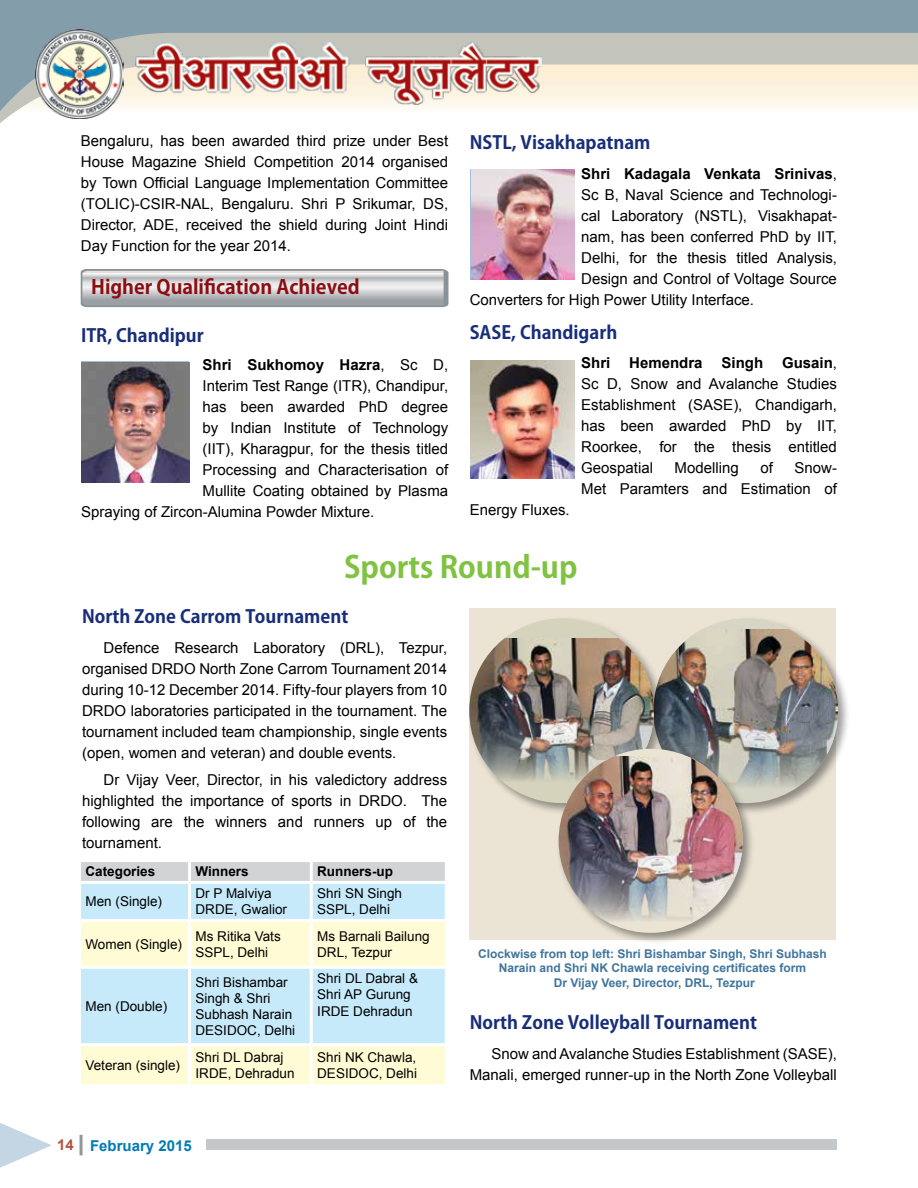
<style>
.page{position:relative;width:918px;height:1188px;background:#fff}
.page>*{position:absolute;margin:0;border:0;box-sizing:border-box;transform-origin:0 0}
.t1{font:700 30px "Koz Go Pro";color:#80c342}
.t2{font:700 19.5px "Koz Go Pro";color:#8b0f12}
.t3{font:700 18px "Koz Go Pro";color:#182e7a}
.t4{font:15px/21px "Arial";color:#000;text-align:justify}
.t5{font:700 15px "Arial";color:#000}
.t6{font:700 15px "Arial";color:#007bb3}
.t7{font:13.5px/16.2px "Arial";color:#000}
.t8{font:700 13.5px "Arial";color:#000}
.t9{font:700 12px/14.2px "Arial";color:#40759d;text-align:center}
.s1{font-weight:400}
.s2{font-weight:700}
.s3{color:#b7513f}
</style>
<div class="page">
<hr style="left:80px;top:1135px;width:3px;height:20px;background:#939598">
<div style="left:206px;top:1139px;width:630px;height:11px;background:#c4c8cb"></div>
<svg style="left:0;top:1123px;width:52px;height:45px"></svg>
<svg style="left:0;top:0;width:918px;height:123px"></svg>
<img style="left:135px;top:42px;width:407px;height:62px">
<img style="left:35px;top:29px;width:89px;height:89px">
<div style="left:469px;top:608px;width:367px;height:332px;background:#ebe4d5"></div>
<div style="left:81px;top:862px;width:364px;height:19px;background:#d1d3d4"></div>
<div style="left:81px;top:884px;width:364px;height:35px;background:#c7eafb"></div>
<svg style="left:81px;top:922px;width:364px;height:162px;background:#e4f3e7"></svg>
<hr style="left:188px;top:862px;width:3px;height:19px;background:#fff">
<hr style="left:310px;top:862px;width:3px;height:19px;background:#fff">
<hr style="left:188px;top:884px;width:3px;height:35px;background:#fff">
<hr style="left:310px;top:884px;width:3px;height:35px;background:#fff">
<hr style="left:188px;top:922px;width:3px;height:44px;background:#fff">
<hr style="left:310px;top:922px;width:3px;height:44px;background:#fff">
<hr style="left:78px;top:966px;width:112px;height:3px;background:#fff">
<hr style="left:190px;top:966px;width:121px;height:3px;background:#fff">
<hr style="left:188px;top:969px;width:3px;height:74px;background:#fff">
<hr style="left:311px;top:966px;width:137px;height:3px;background:#fff">
<hr style="left:310px;top:969px;width:3px;height:74px;background:#fff">
<hr style="left:78px;top:1043px;width:112px;height:3px;background:#fff">
<hr style="left:190px;top:1043px;width:121px;height:3px;background:#fff">
<hr style="left:188px;top:1046px;width:3px;height:38px;background:#fff">
<hr style="left:311px;top:1043px;width:137px;height:3px;background:#fff">
<hr style="left:310px;top:1046px;width:3px;height:38px;background:#fff">
<img style="left:471px;top:169px;width:104px;height:111px">
<svg style="left:81px;top:269px;width:367px;height:38px;background:#c2c5c7"></svg>
<div style="left:650px;top:615px;width:201px;height:201px;background:#000;opacity:.4"></div>
<div style="left:653px;top:618px;width:185px;height:185px;background:#d7d5c5;border-radius:50%"></div>
<img style="left:667px;top:629px;width:171px;height:160px">
<div style="left:466px;top:615px;width:201px;height:201px;background:#000;opacity:.4"></div>
<div style="left:469px;top:618px;width:185px;height:185px;background:#d6d3bd;border-radius:50%"></div>
<img style="left:469px;top:639px;width:185px;height:143px">
<div style="left:556px;top:746px;width:199px;height:199px;background:#000;opacity:.4"></div>
<div style="left:559px;top:749px;width:184px;height:184px;background:#ebe4d5;border-radius:50%"></div>
<img style="left:559px;top:757px;width:184px;height:166px">
<img style="left:82px;top:362px;width:107px;height:120px">
<img style="left:471px;top:361px;width:104px;height:117px">
<p class="t4" style="left:81px;top:130px;width:369px">Bengaluru, has been awarded third prize under Best House Magazine Shield Competition 2014 organised by Town Official Language Implementation Committee (TOLIC)-CSIR-NAL, Bengaluru. Shri P Srikumar, DS, Director, ADE, received the shield during Joint Hindi Day Function for the year 2014.</p>
<h2 class="t2" style="left:91px;top:274px;width:270px">Higher Qualification Achieved</h2>
<p class="t3" style="left:81px;top:324px;width:124px">ITR, Chandipur</p>
<p class="t5" style="left:203px;top:355px;width:247px">Shri Sukhomoy Hazra<span class="s1">, Sc D,</span></p>
<p class="t4" style="left:203px;top:375px;width:247px">Interim Test Range (ITR), Chandipur,</p>
<p class="t4" style="left:203px;top:396px;width:247px">has been awarded PhD degree</p>
<p class="t4" style="left:203px;top:417px;width:247px">by Indian Institute of Technology</p>
<p class="t4" style="left:203px;top:438px;width:247px">(IIT), Kharagpur, for the thesis titled</p>
<p class="t4" style="left:203px;top:459px;width:247px">Processing and Characterisation of</p>
<p class="t4" style="left:203px;top:480px;width:247px">Mullite Coating obtained by Plasma</p>
<p class="t4" style="left:81px;top:501px;width:295px">Spraying of Zircon-Alumina Powder Mixture.</p>
<p class="t3" style="left:470px;top:131px;width:182px">NSTL, Visakhapatnam</p>
<p class="t5" style="left:581px;top:164px;width:257px">Shri Kadagala Venkata Srinivas<span class="s1">,</span></p>
<p class="t4" style="left:581px;top:184px;width:257px">Sc B, Naval Science and Technologi-</p>
<p class="t4" style="left:581px;top:205px;width:257px">cal Laboratory (NSTL), Visakhapat-</p>
<p class="t4" style="left:581px;top:226px;width:257px">nam, has been conferred PhD by IIT,</p>
<p class="t4" style="left:581px;top:247px;width:257px">Delhi, for the thesis titled Analysis,</p>
<p class="t4" style="left:581px;top:268px;width:257px">Design and Control of Voltage Source</p>
<p class="t4" style="left:470px;top:289px;width:286px">Converters for High Power Utility Interface.</p>
<p class="t3" style="left:470px;top:321px;width:149px">SASE, Chandigarh</p>
<p class="t5" style="left:581px;top:353px;width:31px">Shri</p>
<p class="t5" style="left:629px;top:353px;width:75px">Hemendra</p>
<p class="t5" style="left:722px;top:353px;width:43px">Singh</p>
<p class="t4" style="left:581px;top:353px;width:257px;text-indent:201px"><span class="s2">Gusain</span>, Sc D, Snow and Avalanche Studies Establishment (SASE), Chandigarh, has been awarded PhD by IIT, Roorkee, for the thesis entitled Geospatial</p>
<p class="t4" style="left:581px;top:458px;width:257px;text-align:right">Snow-<br>Met Paramters and Estimation of</p>
<p class="t4" style="left:675px;top:458px;width:66px">Modelling</p>
<p class="t4" style="left:760px;top:458px;width:14px">of</p>
<p class="t4" style="left:470px;top:500px;width:102px">Energy Fluxes.</p>
<h1 class="t1" style="left:344px;top:547px;width:235px">Sports Round-up</h1>
<p class="t3" style="left:82px;top:605px;width:268px">North Zone Carrom Tournament</p>
<p class="t4" style="left:82px;top:637px;width:367px;text-indent:22px">Defence Research Laboratory (DRL), Tezpur, organised DRDO North Zone Carrom Tournament 2014 during 10-12 December 2014. Fifty-four players from 10<br>DRDO laboratories participated in the tournament. The tournament included team championship, single events (open, women and veteran) and double events.</p>
<p class="t4" style="left:82px;top:770px;width:367px;text-indent:22px">Dr Vijay Veer, Director, in his valedictory address highlighted the importance of sports in DRDO. The following are the winners and runners up of the tournament.</p>
<p class="t8" style="left:85px;top:863px;width:71px">Categories</p>
<p class="t8" style="left:196px;top:863px;width:55px">Winners</p>
<p class="t8" style="left:317px;top:863px;width:77px">Runners-up</p>
<p class="t7" style="left:85px;top:894px;width:78px">Men (Single)</p>
<p class="t7" style="left:196px;top:886px;width:93px">Dr P Malviya<br>DRDE, Gwalior</p>
<p class="t7" style="left:317px;top:886px;width:86px">Shri SN Singh<br>SSPL, Delhi</p>
<p class="t7" style="left:85px;top:936px;width:98px">Women (Single)</p>
<p class="t7" style="left:196px;top:928px;width:87px">Ms Ritika Vats<br>SSPL, Delhi</p>
<p class="t7" style="left:317px;top:928px;width:114px">Ms Barnali Bailung<br>DRL, Tezpur</p>
<p class="t9" style="left:478px;top:947px;width:350px">Clockwise from top left: Shri Bishambar Singh, Shri Subhash<br>Narain and Shri NK Chawla receiving certificates form<br>Dr Vijay Veer, Director, DRL, Tezpur</p>
<p class="t7" style="left:196px;top:974px;width:101px">Shri Bishambar<br>Singh &amp; Shri<br>Subhash Narain<br>DESIDOC, Delhi</p>
<p class="t7" style="left:317px;top:971px;width:102px">Shri DL Dabral &amp;<br>Shri AP Gurung<br>IRDE Dehradun</p>
<p class="t7" style="left:85px;top:998px;width:83px">Men (Double)</p>
<p class="t3" style="left:470px;top:1011px;width:289px">North Zone Volleyball Tournament</p>
<p class="t4" style="left:470px;top:1043px;width:369px;text-align:right">Snow and Avalanche Studies Establishment (SASE),<br>Manali, emerged runner-up in the North Zone Volleyball</p>
<p class="t7" style="left:85px;top:1057px;width:96px">Veteran (single)</p>
<p class="t7" style="left:196px;top:1049px;width:101px">Shri DL Dabraj<br>IRDE, Dehradun</p>
<p class="t7" style="left:317px;top:1049px;width:101px">Shri NK Chawla,<br>DESIDOC, Delhi</p>
<p class="t6" style="left:57px;top:1136px;width:136px"><span class="s3">14</span> February 2015</p>
</div>
